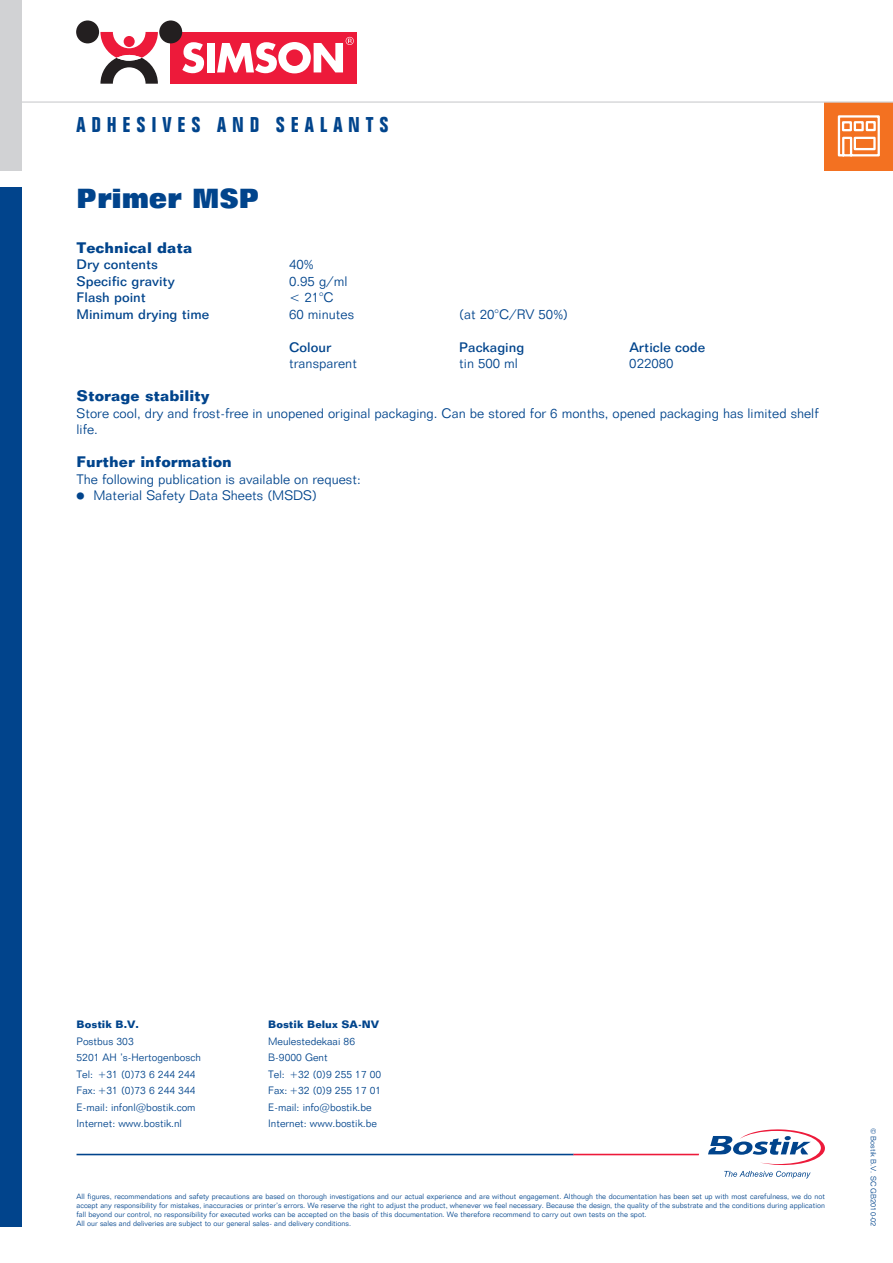
<style>
.page{position:relative;width:893px;height:1263px;background:#fff}
.page>*{position:absolute;margin:0;border:0;box-sizing:border-box;transform-origin:0 0}
.t1{font:800 27px "Folio BT";letter-spacing:-.005em;color:#01448c}
.t2{font:700 condensed 21px "Folio BT";letter-spacing:.275em;color:#01448c}
.t3{font:700 15px "Folio BT";color:#01448c}
.t4{font:300 13.5px/16.5px "Folio BT";color:#01448c}
.t5{font:500 13.5px "Folio BT";color:#01448c}
.t6{font:300 10.5px/16.5px "Folio BT";color:#01448c}
.t7{font:700 10.5px "Folio BT";color:#01448c}
.t8{font:300 7.5px/9px "Folio BT";color:#01448c}
.s1{font-family:"Universal Newswith Comm Pi";font-weight:400;font-size:9px}
</style>
<div class="page">
<div style="left:825px;top:102px;width:68px;height:68px;background:#f37121"></div>
<svg style="left:837px;top:115px;width:43px;height:42px"></svg>
<div style="left:0;top:187px;width:21px;height:1039px;background:#01448c"></div>
<div style="left:171px;top:32px;width:186px;height:52px;background:#ed1a3a"></div>
<svg style="left:182px;top:42px;width:22px;height:31px"></svg>
<div style="left:207px;top:43px;width:8px;height:29px;background:#fff"></div>
<svg style="left:100px;top:32px;width:58px;height:52px"></svg>
<div style="left:124px;top:36px;width:11px;height:11px;background:#ed1a3a;border-radius:50%"></div>
<div style="left:159px;top:20px;width:23px;height:23px;background:#231f20;border-radius:50%"></div>
<div style="left:76px;top:20px;width:23px;height:23px;background:#231f20;border-radius:50%"></div>
<svg style="left:117px;top:55px;width:25px;height:6px"></svg>
<svg style="left:217px;top:37px;width:137px;height:36px"></svg>
<hr style="left:0;top:101px;width:893px;height:2px;background:#d1d2d4">
<div style="left:0;top:0;width:21px;height:170px;background:#d1d2d4"></div>
<hr style="left:77px;top:1154px;width:497px;height:1px;background:#01448c">
<svg style="left:573px;top:1154px;width:126px;height:1px"></svg>
<svg style="left:708px;top:1129px;width:117px;height:49px"></svg>
<h2 class="t2" style="left:77px;top:111px;width:314px">ADHESIVES AND SEALANTS</h2>
<h1 class="t1" style="left:77px;top:182px;width:185px">Primer MSP</h1>
<h3 class="t3" style="left:77px;top:238px;width:118px">Technical data</h3>
<h3 class="t5" style="left:77px;top:256px;width:83px">Dry contents</h3>
<h3 class="t4" style="left:289px;top:256px;width:26px">40%</h3>
<h3 class="t5" style="left:77px;top:273px;width:100px">Specific gravity</h3>
<h3 class="t4" style="left:289px;top:273px;width:60px">0.95 g/ml</h3>
<h3 class="t5" style="left:77px;top:289px;width:71px">Flash point</h3>
<h3 class="t4" style="left:289px;top:289px;width:46px">&lt; 21°C</h3>
<h3 class="t5" style="left:77px;top:306px;width:134px">Minimum drying time</h3>
<h3 class="t4" style="left:289px;top:306px;width:66px">60 minutes</h3>
<h3 class="t4" style="left:459px;top:306px;width:110px">(at 20°C/RV 50%)</h3>
<h3 class="t5" style="left:289px;top:339px;width:44px">Colour</h3>
<h3 class="t5" style="left:459px;top:339px;width:66px">Packaging</h3>
<h3 class="t5" style="left:629px;top:339px;width:77px">Article code</h3>
<h3 class="t4" style="left:289px;top:355px;width:69px">transparent</h3>
<h3 class="t4" style="left:459px;top:355px;width:60px">tin 500 ml</h3>
<h3 class="t4" style="left:629px;top:355px;width:46px">022080</h3>
<h3 class="t3" style="left:77px;top:387px;width:135px">Storage stability</h3>
<h3 class="t4" style="left:77px;top:405px;width:744px">Store cool, dry and frost-free in unopened original packaging. Can be stored for 6 months, opened packaging has limited shelf life.</h3>
<h3 class="t3" style="left:77px;top:453px;width:157px">Further information</h3>
<h3 class="t4" style="left:77px;top:471px;width:286px">The following publication is available on request: <span class="s1">v</span> Material Safety Data Sheets (MSDS)</h3>
<h3 class="t7" style="left:77px;top:1018px;width:64px">Bostik B.V.</h3>
<h3 class="t6" style="left:77px;top:1033px;width:126px">Postbus 303<br>5201 AH ’s-Hertogenbosch<br>Tel: +31 (0)73 6 244 244<br>Fax: +31 (0)73 6 244 344<br>E-mail: infonl@bostik.com<br>Internet: www.bostik.nl</h3>
<h3 class="t7" style="left:268px;top:1018px;width:112px">Bostik Belux SA-NV</h3>
<h3 class="t6" style="left:268px;top:1033px;width:115px">Meulestedekaai 86<br>B-9000 Gent<br>Tel: +32 (0)9 255 17 00<br>Fax: +32 (0)9 255 17 01<br>E-mail: info@bostik.be<br>Internet: www.bostik.be</h3>
<p class="t8" style="left:77px;top:1192px;width:750px">All figures, recommendations and safety precautions are based on thorough investigations and our actual experience and are without engagement. Although the documentation has been set up with most carefulness, we do not accept any responsibility for mistakes, inaccuracies or printer’s errors. We reserve the right to adjust the product, whenever we feel necessary. Because the design, the quality of the substrate and the conditions during application fall beyond our control, no responsibility for executed works can be accepted on the basis of this documentation. We therefore recommend to carry out own tests on the spot.<br>All our sales and deliveries are subject to our general sales- and delivery conditions.</p>
<p class="t8" style="left:878px;top:1128px;width:100px;rotate:90deg">© Bostik B.V. SC GB2010-02</p>
</div>
